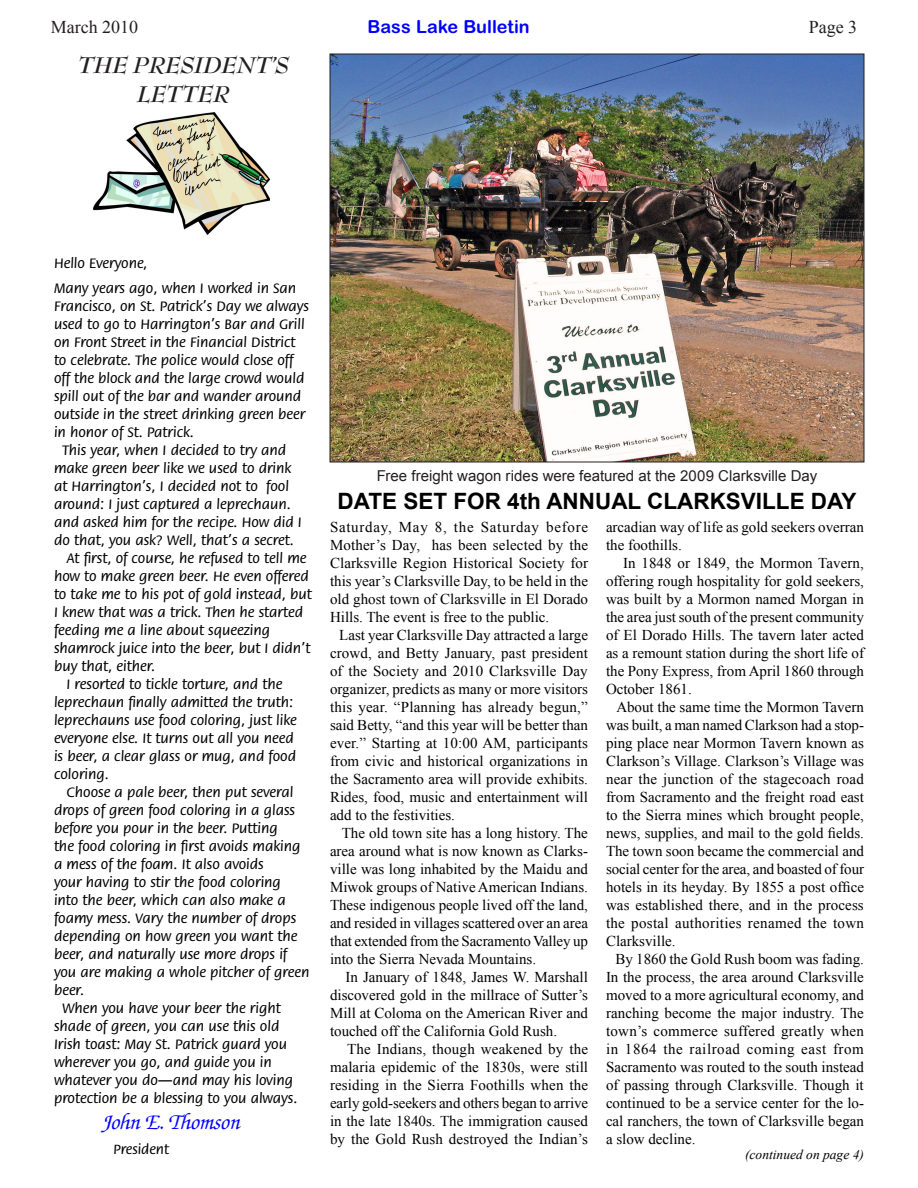
<style>
.page{position:relative;width:918px;height:1188px;background:#fff}
.page>*{position:absolute;margin:0;border:0;box-sizing:border-box;transform-origin:0 0}
.t1{font:italic 700 24.75px "Bernhard Modern";color:#231f20}
.t2{font:700 22.5px "Arial";color:#000}
.t3{font:italic 500 22.5px "Zapf Chancery";color:#00f}
.t4{font:700 18px "Arial Rounded MT";color:#00f}
.t5{font:18px "Times New Roman";color:#231f20}
.t6{font:15px/18px "Times New Roman";color:#000;text-align:justify}
.t7{font:500 15px/18px "Flora";color:#000}
.t8{font:15px "Arial";color:#231f20}
.t9{font:500 14.7px "Flora";color:#000}
.t10{font:italic 13.5px "Times New Roman";color:#000}
</style>
<div class="page">
<img style="left:332px;top:56px;width:530px;height:404px">
<img style="left:93px;top:112px;width:177px;height:123px">
<p class="t5" style="left:51px;top:17px;width:89px">March 2010</p>
<p class="t4" style="left:368px;top:16px;width:164px">Bass Lake Bulletin</p>
<p class="t5" style="left:809px;top:17px;width:50px">Page 3</p>
<p class="t1" style="left:77px;top:51px;width:213px">THE PRESIDENT’S</p>
<p class="t1" style="left:137px;top:81px;width:94px">LETTER</p>
<p class="t7" style="left:54px;top:254px;width:95px">Hello Everyone,</p>
<p class="t7" style="left:54px;top:279px;width:257px">Many years ago, when I worked in San Francisco, on St. Patrick’s Day we always used to go to Harrington’s Bar and Grill on Front Street in the Financial District to celebrate. The police would close off off the block and the large crowd would spill out of the bar and wander around outside in the street drinking green beer in honor of St. Patrick.</p>
<p class="t7" style="left:54px;top:441px;width:249px;text-indent:8px">This year, when I decided to try and make green beer like we used to drink at Harrington’s, I decided not to fool around: I just captured a leprechaun. and asked him for the recipe. How did I do that, you ask? Well, that’s a secret.</p>
<p class="t7" style="left:54px;top:549px;width:259px;text-indent:13px">At first, of course, he refused to tell me how to make green beer. He even offered to take me to his pot of gold instead, but I knew that was a trick. Then he started feeding me a line about squeezing shamrock juice into the beer, but I didn’t buy that, either.</p>
<p class="t7" style="left:54px;top:675px;width:244px;text-indent:13px">I resorted to tickle torture, and the leprechaun finally admitted the truth: leprechauns use food coloring, just like everyone else. It turns out all you need is beer, a clear glass or mug, and food coloring.</p>
<p class="t7" style="left:54px;top:783px;width:257px;text-indent:13px">Choose a pale beer, then put several drops of green food coloring in a glass before you pour in the beer. Putting<br>the food coloring in first avoids making a mess of the foam. It also avoids<br>your having to stir the food coloring<br>into the beer, which can also make a foamy mess. Vary the number of drops depending on how green you want the beer, and naturally use more drops if you are making a whole pitcher of green beer.</p>
<p class="t7" style="left:54px;top:999px;width:245px;text-indent:8px">When you have your beer the right shade of green, you can use this old Irish toast: May St. Patrick guard you wherever you go, and guide you in whatever you do—and may his loving protection be a blessing to you always.</p>
<p class="t3" style="left:101px;top:1110px;width:140px">John E. Thomson</p>
<p class="t9" style="left:113px;top:1142px;width:57px">President</p>
<p class="t8" style="left:377px;top:467px;width:442px">Free freight wagon rides were featured at the 2009 Clarksville Day</p>
<p class="t6" style="left:330px;top:518px;width:260px">Saturday, May 8, the Saturday before Mother’s Day, has been selected by the Clarksville Region Historical Society for this year’s Clarksville Day, to be held in the old ghost town of Clarksville in El Dorado Hills. The event is free to the public.</p>
<p class="t6" style="left:330px;top:626px;width:260px;text-indent:9px">Last year Clarksville Day attracted a large crowd, and Betty January, past president of the Society and 2010 Clarksville Day organizer, predicts as many or more visitors this year. “Planning has already begun,” said Betty, “and this year will be better than ever.” Starting at 10:00 AM, participants from civic and historical organizations in the Sacramento area will provide exhibits.<br>Rides, food, music and entertainment will add to the festivities.</p>
<p class="t6" style="left:330px;top:824px;width:260px;text-indent:12px">The old town site has a long history. The area around what is now known as Clarks&shy;ville was long inhabited by the Maidu and Miwok groups of Native American Indians.<br>These indigenous people lived off the land, and resided in villages scattered over an area that extended from the Sacramento Valley up into the Sierra Nevada Mountains.</p>
<p class="t6" style="left:330px;top:968px;width:260px;text-indent:15px">In January of 1848, James W. Marshall discovered gold in the millrace of Sutter’s Mill at Coloma on the American River and touched off the California Gold Rush.</p>
<p class="t6" style="left:330px;top:1040px;width:260px;text-indent:17px">The Indians, though weakened by the malaria epidemic of the 1830s, were still residing in the Sierra Foothills when the early gold-seekers and others began to arrive in the late 1840s. The immigration caused by the Gold Rush destroyed the Indian’s</p>
<p class="t2" style="left:338px;top:488px;width:520px">DATE SET FOR 4th ANNUAL CLARKSVILLE DAY</p>
<p class="t6" style="left:606px;top:518px;width:259px">arcadian way of life as gold seekers overran the foothills.</p>
<p class="t6" style="left:606px;top:554px;width:259px;text-indent:17px">In 1848 or 1849, the Mormon Tavern, offering rough hospitality for gold seekers, was built by a Mormon named Morgan in the area just south of the present community of El Dorado Hills. The tavern later acted as a remount station during the short life of the Pony Express, from April 1860 through October 1861.</p>
<p class="t6" style="left:606px;top:698px;width:260px;text-indent:10px">About the same time the Mormon Tavern was built, a man named Clarkson had a stop&shy;ping place near Mormon Tavern known as Clarkson’s Village. Clarkson’s Village was near the junction of the stagecoach road from Sacramento and the freight road east to the Sierra mines which brought people, news, supplies, and mail to the gold fields.<br>The town soon became the commercial and social center for the area, and boasted of four hotels in its heyday. By 1855 a post office was established there, and in the process the postal authorities renamed the town Clarksville.</p>
<p class="t6" style="left:606px;top:950px;width:260px;text-indent:10px">By 1860 the Gold Rush boom was fading.<br>In the process, the area around Clarksville moved to a more agricultural economy, and ranching become the major industry. The town’s commerce suffered greatly when in 1864 the railroad coming east from Sacramento was routed to the south instead of passing through Clarksville. Though it continued to be a service center for the lo&shy;cal ranchers, the town of Clarksville began a slow decline.</p>
<p class="t10" style="left:745px;top:1146px;width:120px">(continued on page 4)</p>
</div>
